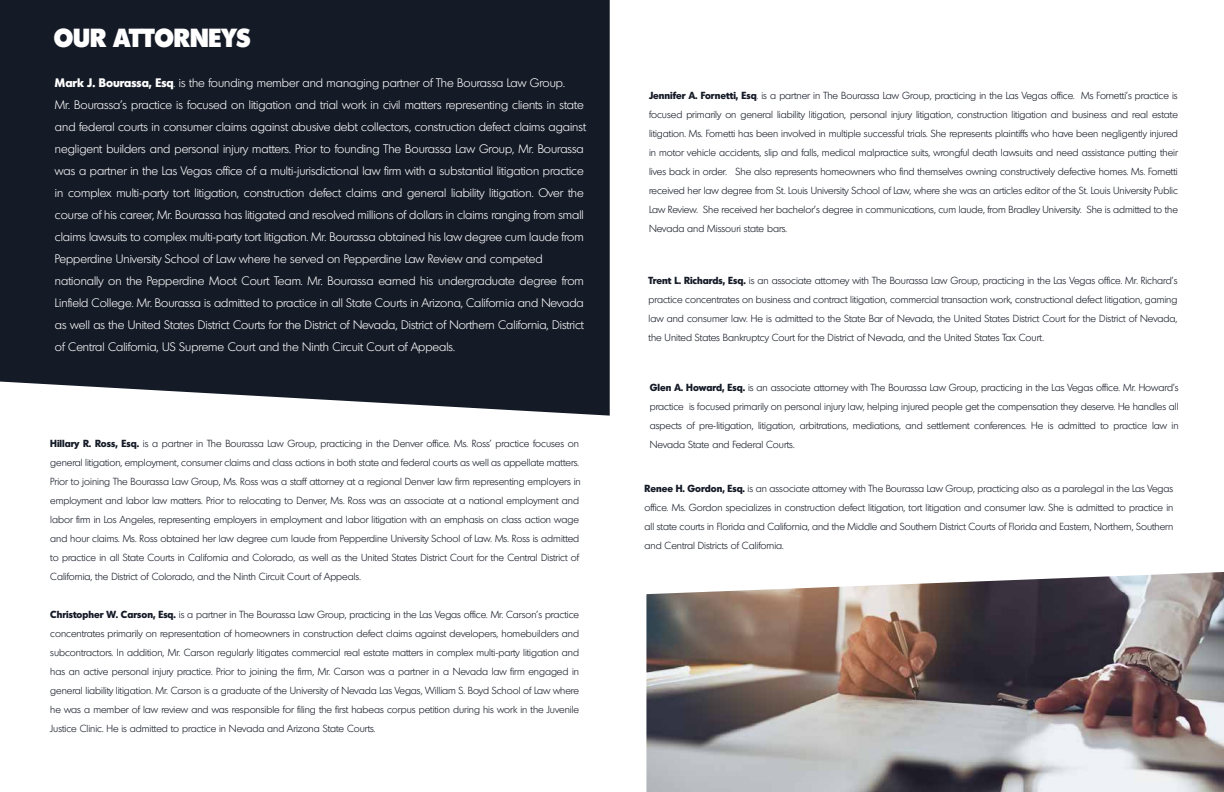
<style>
.page{position:relative;width:1224px;height:792px;background:#fff}
.page>*{position:absolute;margin:0;border:0;box-sizing:border-box;transform-origin:0 0}
.t1{font:800 25.4px "Montreal";color:#fff}
.t2{font:300 12px/22px "Montreal";color:#fff}
.t3{font:300 10px/19px "Montreal";color:#141a26;text-align:justify}
.s1{font-weight:700}
</style>
<div class="page">
<img style="left:646px;top:572px;width:578px;height:220px">
<div style="left:0;top:0;width:610px;height:416px;background:#141a26"></div>
<h1 class="t1" style="left:54px;top:21px;width:198px">OUR ATTORNEYS</h1>
<p class="t2" style="left:55px;top:72px;width:533px"><span class="s1">Mark J. Bourassa, Esq</span>. is the founding member and managing partner of The Bourassa Law Group.<br>Mr. Bourassa’s practice is focused on litigation and trial work in civil matters representing clients in state and federal courts in consumer claims against abusive debt collectors, construction defect claims against negligent builders and personal injury matters. Prior to founding The Bourassa Law Group, Mr. Bourassa was a partner in the Las Vegas office of a multi-jurisdictional law firm with a substantial litigation practice in complex multi-party tort litigation, construction defect claims and general liability litigation. Over the course of his career, Mr. Bourassa has litigated and resolved millions of dollars in claims ranging from small claims lawsuits to complex multi-party tort litigation. Mr. Bourassa obtained his law degree cum laude from Pepperdine University School of Law where he served on Pepperdine Law Review and competed nationally on the Pepperdine Moot Court Team. Mr. Bourassa earned his undergraduate degree from Linfield College. Mr. Bourassa is admitted to practice in all State Courts in Arizona, California and Nevada as well as the United States District Courts for the District of Nevada, District of Northern California, District of Central California, US Supreme Court and the Ninth Circuit Court of Appeals.</p>
<p class="t3" style="left:50px;top:433px;width:532px;text-align:left"><span class="s1">Hillary R. Ross, Esq.</span> is a partner in The Bourassa Law Group, practicing in the Denver office. Ms. Ross’ practice focuses on general litigation, employment, consumer claims and class actions in both state and federal courts as well as appellate matters.<br>Prior to joining The Bourassa Law Group, Ms. Ross was a staff attorney at a regional Denver law firm representing employers in employment and labor law matters. Prior to relocating to Denver, Ms. Ross was an associate at a national employment and labor firm in Los Angeles, representing employers in employment and labor litigation with an emphasis on class action wage and hour claims. Ms. Ross obtained her law degree cum laude from Pepperdine University School of Law. Ms. Ross is admitted to practice in all State Courts in California and Colorado, as well as the United States District Court for the Central District of California, the District of Colorado, and the Ninth Circuit Court of Appeals.</p>
<p class="t3" style="left:50px;top:604px;width:530px"><span class="s1">Christopher W. Carson, Esq.</span> is a partner in The Bourassa Law Group, practicing in the Las Vegas office. Mr. Carson’s practice concentrates primarily on representation of homeowners in construction defect claims against developers, homebuilders and subcontractors. In addition, Mr. Carson regularly litigates commercial real estate matters in complex multi-party litigation and has an active personal injury practice. Prior to joining the firm, Mr. Carson was a partner in a Nevada law firm engaged in general liability litigation. Mr. Carson is a graduate of the University of Nevada Las Vegas, William S. Boyd School of Law where he was a member of law review and was responsible for filing the first habeas corpus petition during his work in the Juvenile Justice Clinic. He is admitted to practice in Nevada and Arizona State Courts.</p>
<p class="t3" style="left:649px;top:86px;width:530px"><span class="s1">Jennifer A. Fornetti, Esq</span>. is a partner in The Bourassa Law Group, practicing in the Las Vegas office. Ms Fornetti’s practice is focused primarily on general liability litigation, personal injury litigation, construction litigation and business and real estate litigation. Ms. Fornetti has been involved in multiple successful trials. She represents plaintiffs who have been negligently injured in motor vehicle accidents, slip and falls, medical malpractice suits, wrongful death lawsuits and need assistance putting their lives back in order. She also represents homeowners who find themselves owning constructively defective homes. Ms. Fornetti received her law degree from St. Louis University School of Law, where she was an articles editor of the St. Louis University Public Law Review. She received her bachelor’s degree in communications, cum laude, from Bradley University. She is admitted to the Nevada and Missouri state bars.</p>
<p class="t3" style="left:649px;top:270px;width:530px"><span class="s1">Trent L. Richards, Esq.</span> is an associate attorney with The Bourassa Law Group, practicing in the Las Vegas office. Mr. Richard’s practice concentrates on business and contract litigation, commercial transaction work, constructional defect litigation, gaming law and consumer law. He is admitted to the State Bar of Nevada, the United States District Court for the District of Nevada, the United States Bankruptcy Court for the District of Nevada, and the United States Tax Court.</p>
<p class="t3" style="left:650px;top:378px;width:530px"><span class="s1">Glen A. Howard, Esq.</span> is an associate attorney with The Bourassa Law Group, practicing in the Las Vegas office. Mr. Howard’s practice is focused primarily on personal injury law, helping injured people get the compensation they deserve. He handles all aspects of pre-litigation, litigation, arbitrations, mediations, and settlement conferences. He is admitted to practice law in Nevada State and Federal Courts.</p>
<p class="t3" style="left:645px;top:479px;width:530px"><span class="s1">Renee H. Gordon, Esq.</span> is an associate attorney with The Bourassa Law Group, practicing also as a paralegal in the Las Vegas office. Ms. Gordon specializes in construction defect litigation, tort litigation and consumer law. She is admitted to practice in all state courts in Florida and California, and the Middle and Southern District Courts of Florida and Eastern, Northern, Southern and Central Districts of California.</p>
</div>
